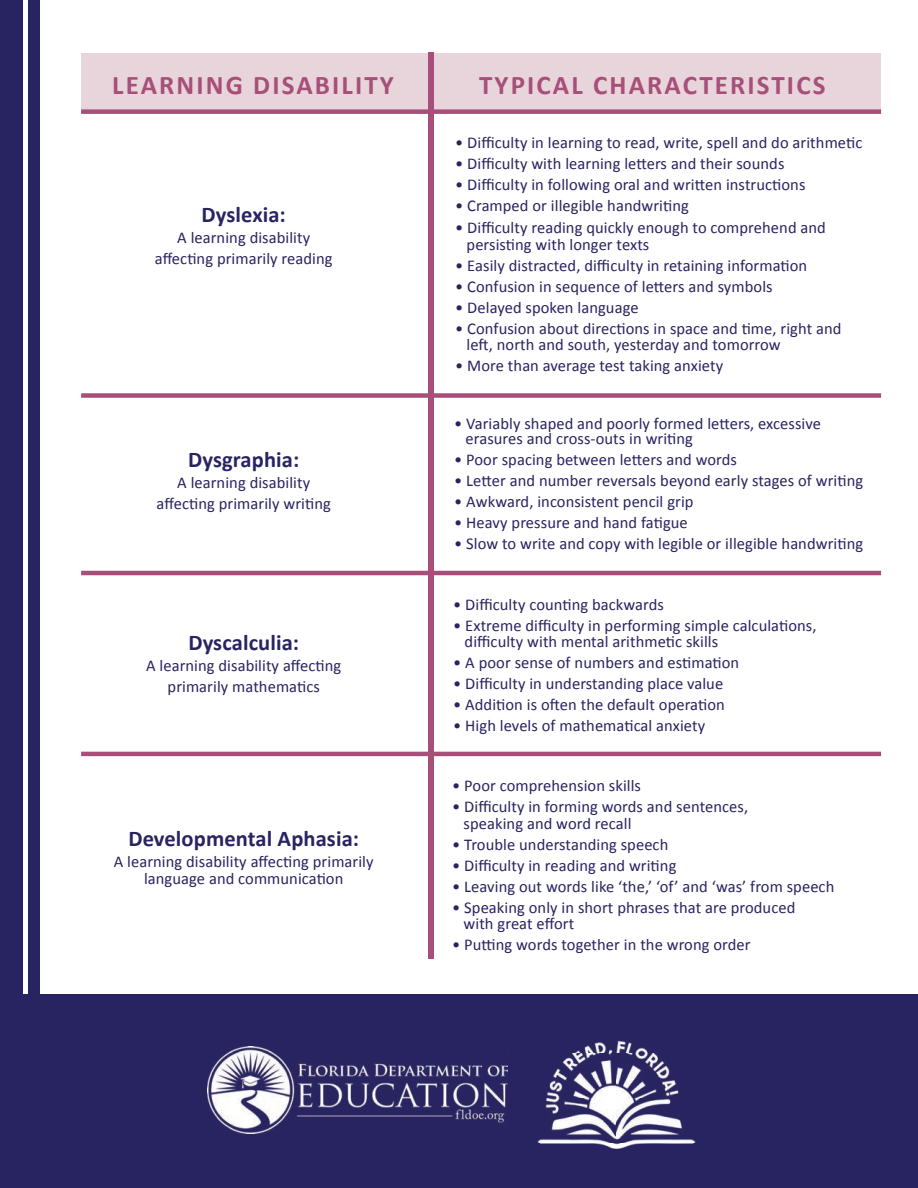
<style>
.page{position:relative;width:918px;height:1188px;background:#fff}
.page>*{position:absolute;margin:0;border:0;box-sizing:border-box;transform-origin:0 0}
.t1{font:700 27px "Calibri";letter-spacing:.08em;color:#a74f79}
.t2{font:700 22.5px "Calibri";letter-spacing:.005em;color:#282461}
.t3{font:16.5px/16.5px "Calibri";letter-spacing:.005em;color:#282461}
</style>
<div class="page">
<div style="left:0;top:0;width:23px;height:1188px;background:#282461"></div>
<div style="left:0;top:995px;width:918px;height:193px;background:#282461"></div>
<div style="left:28px;top:0;width:12px;height:1188px;background:#282461"></div>
<div style="left:81px;top:53px;width:800px;height:59px;background:#e8d4db"></div>
<div style="left:428px;top:53px;width:5px;height:906px;background:#a74f79"></div>
<div style="left:81px;top:393px;width:800px;height:5px;background:#a74f79"></div>
<hr style="left:81px;top:571px;width:800px;height:4px;background:#a74f79">
<hr style="left:81px;top:752px;width:800px;height:4px;background:#a74f79">
<div style="left:81px;top:109px;width:800px;height:5px;background:#a74f79"></div>
<img style="left:207px;top:1046px;width:301px;height:88px">
<img style="left:537px;top:1040px;width:159px;height:109px">
<p class="t1" style="left:112px;top:66px;width:283px">LEARNING DISABILITY</p>
<p class="t1" style="left:479px;top:66px;width:348px">TYPICAL CHARACTERISTICS</p>
<p class="t3" style="left:455px;top:134px;width:409px">• Difficulty in learning to read, write, spell and do arithmetic</p>
<p class="t3" style="left:455px;top:155px;width:331px">• Difficulty with learning letters and their sounds</p>
<p class="t3" style="left:455px;top:176px;width:352px">• Difficulty in following oral and written instructions</p>
<p class="t3" style="left:455px;top:197px;width:235px">• Cramped or illegible handwriting</p>
<p class="t3" style="left:467px;top:219px;width:361px;text-indent:-11px">• Difficulty reading quickly enough to comprehend and persisting with longer texts</p>
<p class="t2" style="left:202px;top:199px;width:86px">Dyslexia:</p>
<p class="t3" style="left:177px;top:229px;width:135px">A learning disability</p>
<p class="t3" style="left:155px;top:250px;width:179px">affecting primarily reading</p>
<p class="t3" style="left:455px;top:257px;width:354px">• Easily distracted, difficulty in retaining information</p>
<p class="t3" style="left:455px;top:278px;width:319px">• Confusion in sequence of letters and symbols</p>
<p class="t3" style="left:455px;top:299px;width:185px">• Delayed spoken language</p>
<p class="t3" style="left:467px;top:320px;width:376px;text-indent:-11px">• Confusion about directions in space and time, right and left, north and south, yesterday and tomorrow</p>
<p class="t3" style="left:455px;top:357px;width:270px">• More than average test taking anxiety</p>
<p class="t2" style="left:188px;top:444px;width:113px">Dysgraphia:</p>
<p class="t3" style="left:157px;top:472px;width:176px;line-height:21px;text-align:center">A learning disability affecting primarily writing</p>
<p class="t2" style="left:188px;top:627px;width:112px">Dyscalculia:</p>
<p class="t3" style="left:146px;top:655px;width:197px;line-height:21px;text-align:center">A learning disability affecting primarily mathematics</p>
<p class="t2" style="left:128px;top:823px;width:232px">Developmental Aphasia:</p>
<p class="t3" style="left:114px;top:853px;width:261px;text-align:center">A learning disability affecting primarily language and communication</p>
<p class="t3" style="left:466px;top:416px;width:357px;line-height:15px;text-indent:-11px">• Variably shaped and poorly formed letters, excessive erasures and cross-outs in writing</p>
<p class="t3" style="left:454px;top:451px;width:284px">• Poor spacing between letters and words</p>
<p class="t3" style="left:454px;top:472px;width:411px">• Letter and number reversals beyond early stages of writing</p>
<p class="t3" style="left:454px;top:493px;width:241px">• Awkward, inconsistent pencil grip</p>
<p class="t3" style="left:454px;top:514px;width:235px">• Heavy pressure and hand fatigue</p>
<p class="t3" style="left:454px;top:535px;width:411px">• Slow to write and copy with legible or illegible handwriting</p>
<p class="t3" style="left:453px;top:595px;width:212px">• Difficulty counting backwards</p>
<p class="t3" style="left:465px;top:616px;width:353px;text-indent:-11px">• Extreme difficulty in performing simple calculations, difficulty with mental arithmetic skills</p>
<p class="t3" style="left:453px;top:654px;width:288px">• A poor sense of numbers and estimation</p>
<p class="t3" style="left:453px;top:675px;width:272px">• Difficulty in understanding place value</p>
<p class="t3" style="left:453px;top:696px;width:273px">• Addition is often the default operation</p>
<p class="t3" style="left:453px;top:717px;width:254px">• High levels of mathematical anxiety</p>
<p class="t3" style="left:452px;top:777px;width:190px">• Poor comprehension skills</p>
<p class="t3" style="left:464px;top:798px;width:286px;text-indent:-11px">• Difficulty in forming words and sentences, speaking and word recall</p>
<p class="t3" style="left:452px;top:835px;width:218px">• Trouble understanding speech</p>
<p class="t3" style="left:452px;top:856px;width:226px">• Difficulty in reading and writing</p>
<p class="t3" style="left:452px;top:877px;width:384px">• Leaving out words like ‘the,’ ‘of’ and ‘was’ from speech</p>
<p class="t3" style="left:464px;top:898px;width:333px;text-indent:-11px">• Speaking only in short phrases that are produced with great effort</p>
<p class="t3" style="left:452px;top:936px;width:300px">• Putting words together in the wrong order</p>
</div>
